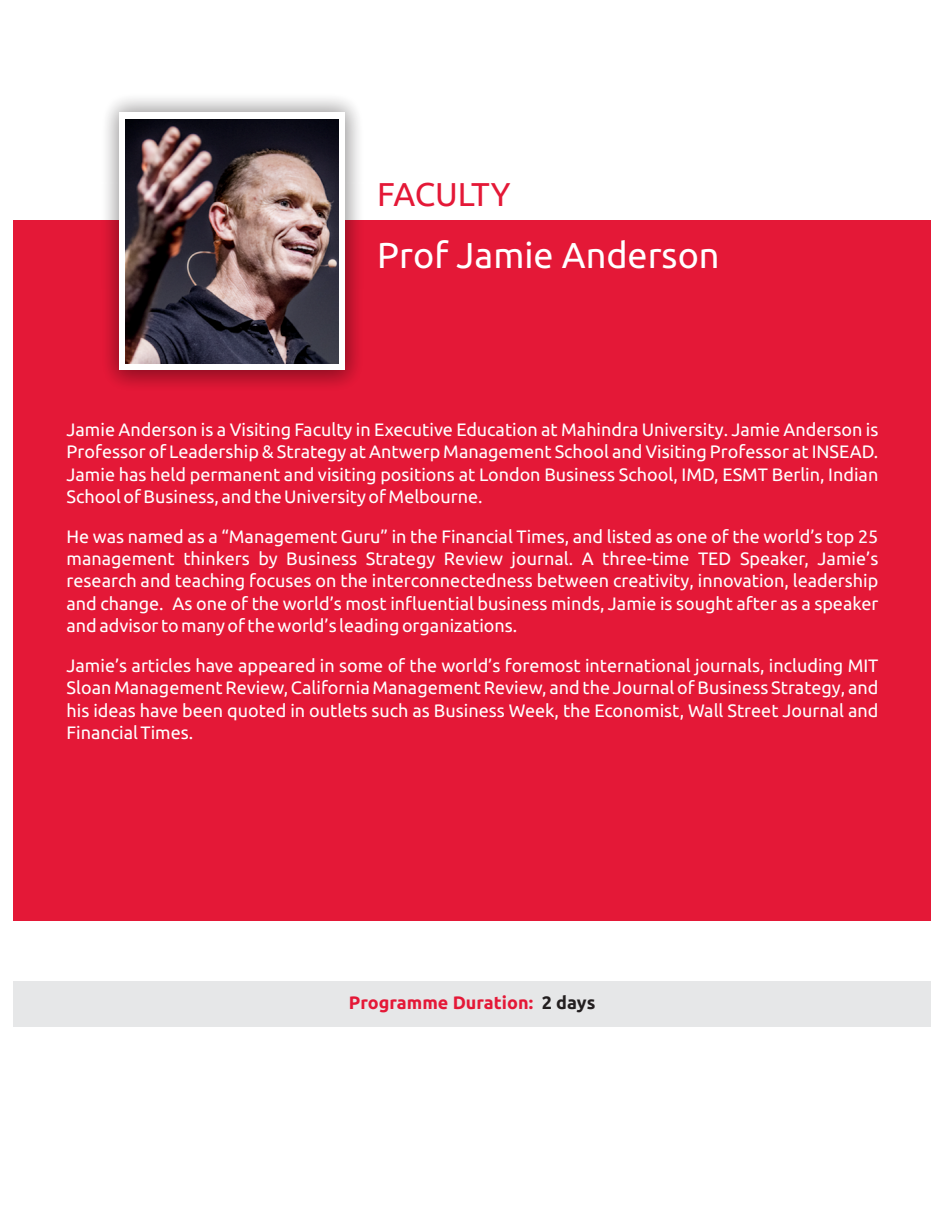
<style>
.page{position:relative;width:945px;height:1215px;background:#fff}
.page>*{position:absolute;margin:0;border:0;box-sizing:border-box;transform-origin:0 0}
.t1{font:36px "Ubuntu";color:#fff}
.t2{font:33px "Ubuntu";letter-spacing:-.01em;color:#e41837}
.t3{font:18px/22.2px "Ubuntu";color:#fff;text-align:justify}
.t4{font:700 18px "Ubuntu";color:#e41837}
.s1{color:#231f20}
</style>
<div class="page">
<div style="left:14px;top:220px;width:918px;height:700px;background:#e41837"></div>
<div style="left:85px;top:78px;width:293px;height:330px;background:#231f20;opacity:.49"></div>
<div style="left:119px;top:113px;width:225px;height:257px;background:#fff"></div>
<img style="left:125px;top:119px;width:213px;height:244px">
<div style="left:14px;top:981px;width:918px;height:46px;background:#e6e7e8"></div>
<h2 class="t2" style="left:377px;top:180px;width:135px">FACULTY</h2>
<h1 class="t1" style="left:377px;top:240px;width:344px">Prof Jamie Anderson</h1>
<p class="t3" style="left:67px;top:420px;width:813px">Jamie Anderson is a Visiting Faculty in Executive Education at Mahindra University. Jamie Anderson is Professor of Leadership &amp; Strategy at Antwerp Management School and Visiting Professor at INSEAD.<br>Jamie has held permanent and visiting positions at London Business School, IMD, ESMT Berlin, Indian School of Business, and the University of Melbourne.</p>
<p class="t3" style="left:67px;top:527px;width:813px">He was named as a “Management Guru” in the Financial Times, and listed as one of the world’s top 25 management thinkers by Business Strategy Review journal. A three-time TED Speaker, Jamie’s research and teaching focuses on the interconnectedness between creativity, innovation, leadership and change. As one of the world’s most influential business minds, Jamie is sought after as a speaker and advisor to many of the world’s leading organizations.</p>
<p class="t3" style="left:67px;top:656px;width:813px">Jamie’s articles have appeared in some of the world’s foremost international journals, including MIT Sloan Management Review, California Management Review, and the Journal of Business Strategy, and his ideas have been quoted in outlets such as Business Week, the Economist, Wall Street Journal and Financial Times.</p>
<p class="t4" style="left:349px;top:995px;width:248px">Programme Duration: <span class="s1">2 days</span></p>
</div>
